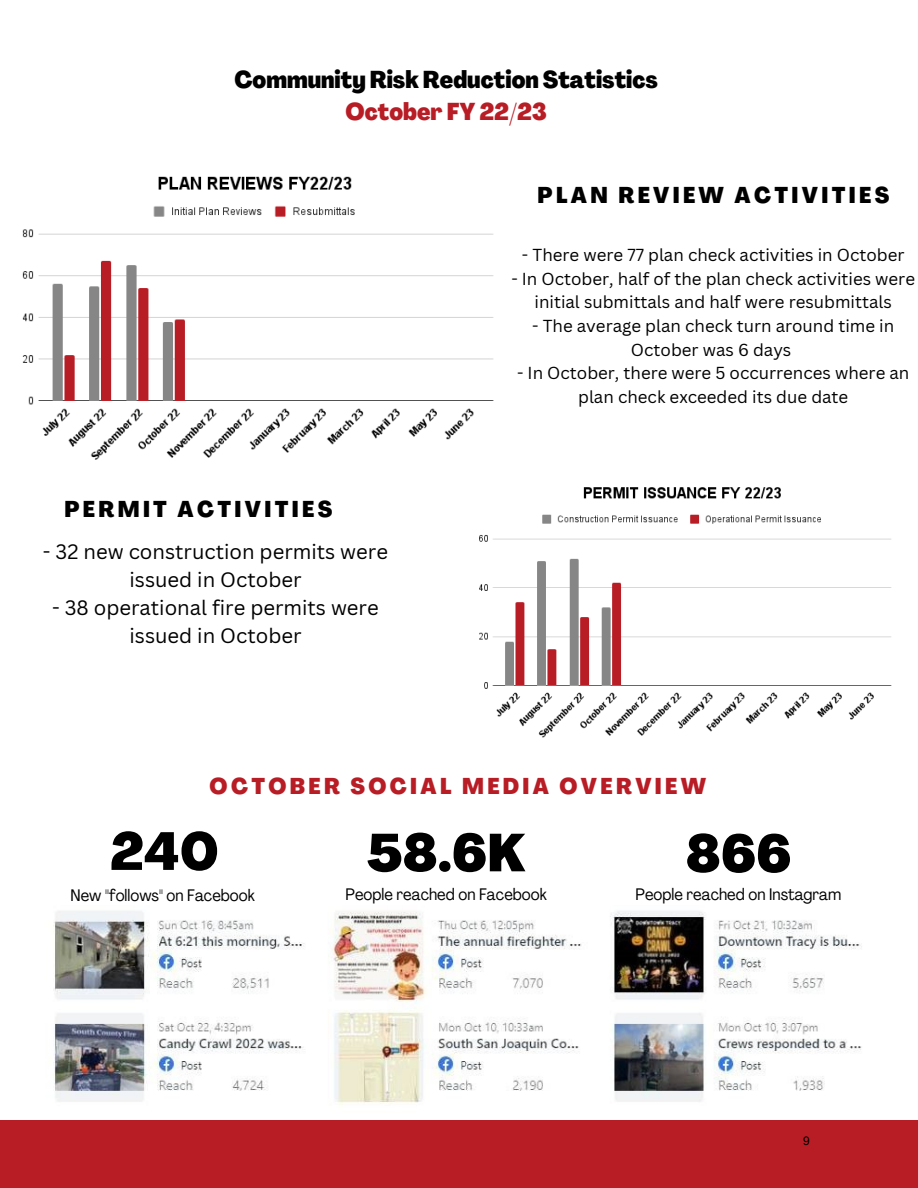
<style>
.page{position:relative;width:918px;height:1188px;background:#fff}
.page>*{position:absolute;margin:0;border:0;box-sizing:border-box;transform-origin:0 0}
.t1{font:800 52.65px "Agrandir";color:#000}
.t2{font:800 52.5px "Agrandir";color:#000}
.t3{font:800 condensed 24px "Agrandir";color:#010101}
.t4{font:800 condensed 24px "Agrandir";color:#b81d25}
.t5{font:800 condensed 22.5px "Agrandir";letter-spacing:.15em;color:#000}
.t6{font:800 condensed 22.5px "Agrandir";letter-spacing:.15em;color:#b81d25}
.t7{font:20.25px/27.9px "Canva Sans";color:#000;text-align:center}
.t8{font:16.95px/23.7px "Canva Sans";color:#000;text-align:center}
.t9{font:condensed 16.5px "Agrandir";color:#000}
.t10{font:12px "Arial";color:#000}
</style>
<div class="page">
<div style="left:0;top:1120px;width:918px;height:68px;background:#b81d25"></div>
<img style="left:479px;top:487px;width:413px;height:251px">
<img style="left:22px;top:176px;width:472px;height:284px">
<img style="left:53px;top:911px;width:809px;height:195px">
<h3 class="t3" style="left:234px;top:70px;width:425px">Community Risk Reduction Statistics</h3>
<h3 class="t4" style="left:346px;top:102px;width:203px">October FY 22/23</h3>
<h3 class="t5" style="left:538px;top:187px;width:353px">PLAN REVIEW ACTIVITIES</h3>
<h3 class="t5" style="left:65px;top:500px;width:269px">PERMIT ACTIVITIES</h3>
<p class="t7" style="left:43px;top:537px;width:347px">- 32 new construction permits were issued in October</p>
<p class="t7" style="left:52px;top:593px;width:328px">- 38 operational fire permits were issued in October</p>
<p class="t8" style="left:522px;top:243px;width:384px">- There were 77 plan check activities in October</p>
<p class="t8" style="left:511px;top:266px;width:405px">- In October, half of the plan check activities were initial submittals and half were resubmittals</p>
<p class="t8" style="left:532px;top:314px;width:364px">- The average plan check turn around time in<br>October was 6 days</p>
<p class="t8" style="left:517px;top:361px;width:394px">- In October, there were 5 occurrences where an plan check exceeded its due date</p>
<h3 class="t6" style="left:210px;top:778px;width:498px">OCTOBER SOCIAL MEDIA OVERVIEW</h3>
<h1 class="t1" style="left:110px;top:830px;width:110px">240</h1>
<h2 class="t2" style="left:367px;top:832px;width:160px">58.6K</h2>
<p class="t9" style="left:346px;top:887px;width:203px">People reached on Facebook</p>
<h2 class="t2" style="left:686px;top:833px;width:107px">866</h2>
<p class="t9" style="left:636px;top:887px;width:207px">People reached on Instagram</p>
<p class="t9" style="left:71px;top:888px;width:186px">New "follows" on Facebook</p>
<p class="t10" style="left:803px;top:1132px;width:8px">9</p>
</div>
